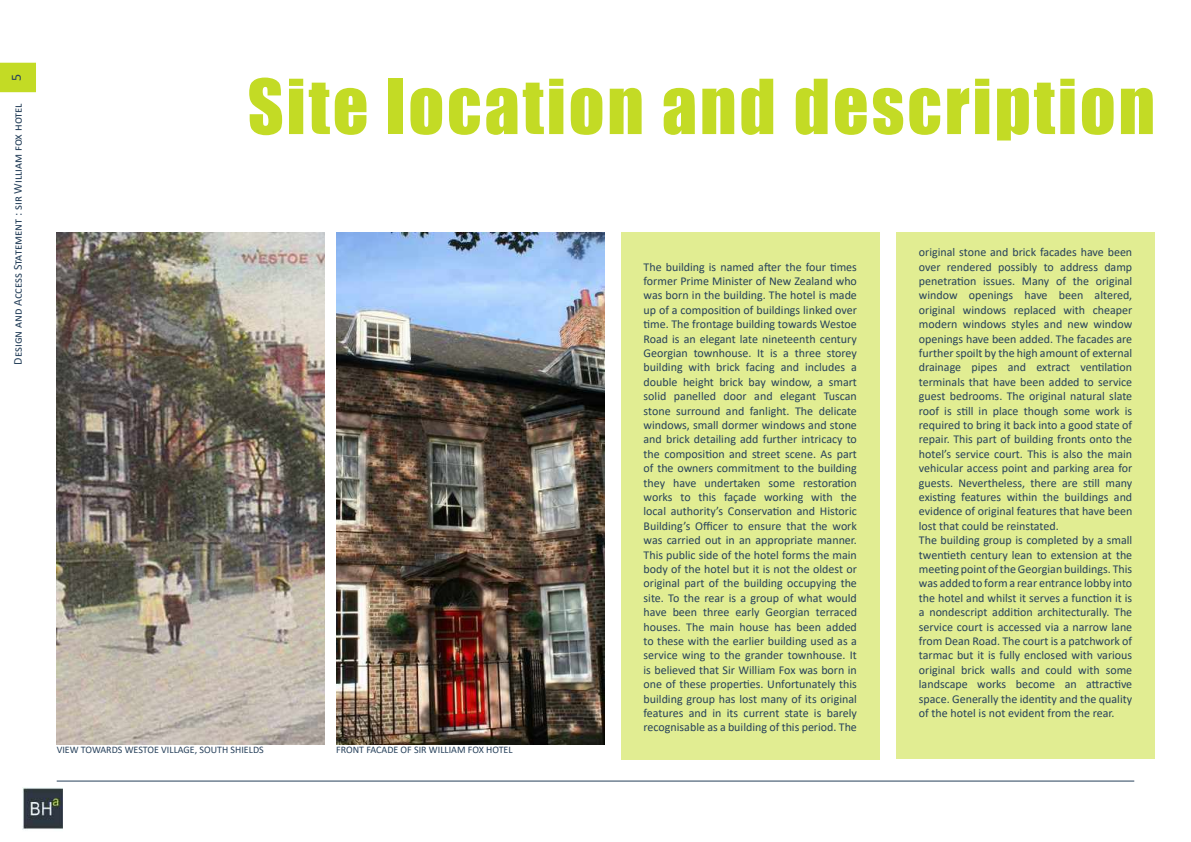
<style>
.page{position:relative;width:1191px;height:842px;background:#fff}
.page>*{position:absolute;margin:0;border:0;box-sizing:border-box;transform-origin:0 0}
.t1{font:70px "Impact";letter-spacing:.04em;color:#c3db25}
.t2{font:14px "Calibri";color:#27415b}
.t3{font:12px/14.4px "Calibri";color:#27415b;text-align:justify}
.t4{font:10px "Calibri";color:#27415b}
</style>
<div class="page">
<hr style="left:57px;top:781px;width:1077px;height:1px;background:#27415b">
<div style="left:0;top:63px;width:36px;height:29px;background:#c3db25"></div>
<img style="left:23px;top:788px;width:39px;height:42px">
<div style="left:621px;top:232px;width:258px;height:527px;background:#e1ed92"></div>
<img style="left:336px;top:232px;width:268px;height:513px">
<img style="left:57px;top:232px;width:268px;height:513px">
<div style="left:896px;top:232px;width:259px;height:527px;background:#e1ed92"></div>
<p class="t2" style="left:6px;top:81px;width:9px;rotate:-90deg">5</p>
<p class="t3" style="left:10px;top:365px;width:263px;rotate:-90deg">Design and Access Statement : sir William fox hotel</p>
<h1 class="t1" style="left:247px;top:52px;width:909px">Site location and description</h1>
<p class="t4" style="left:57px;top:743px;width:208px">VIEW TOWARDS WESTOE VILLAGE, SOUTH SHIELDS</p>
<p class="t4" style="left:336px;top:743px;width:178px">FRONT FACADE OF SIR WILLIAM FOX HOTEL</p>
<p class="t3" style="left:643px;top:259px;width:215px">The building is named after the four times former Prime Minister of New Zealand who was born in the building. The hotel is made up of a composition of buildings linked over time. The frontage building towards Westoe Road is an elegant late nineteenth century Georgian townhouse. It is a three storey building with brick facing and includes a double height brick bay window, a smart solid panelled door and elegant Tuscan stone surround and fanlight. The delicate windows, small dormer windows and stone and brick detailing add further intricacy to the composition and street scene. As part of the owners commitment to the building they have undertaken some restoration works to this façade working with the local authority’s Conservation and Historic Building’s Officer to ensure that the work was carried out in an appropriate manner.<br>This public side of the hotel forms the main body of the hotel but it is not the oldest or original part of the building occupying the site. To the rear is a group of what would have been three early Georgian terraced houses. The main house has been added to these with the earlier building used as a service wing to the grander townhouse. It is believed that Sir William Fox was born in one of these properties. Unfortunately this building group has lost many of its original features and in its current state is barely recognisable as a building of this period. The</p>
<p class="t3" style="left:919px;top:245px;width:215px;text-align:left">original stone and brick facades have been over rendered possibly to address damp penetration issues. Many of the original window openings have been altered, original windows replaced with cheaper modern windows styles and new window openings have been added. The facades are further spoilt by the high amount of external drainage pipes and extract ventilation terminals that have been added to service guest bedrooms. The original natural slate roof is still in place though some work is required to bring it back into a good state of repair. This part of building fronts onto the hotel’s service court. This is also the main vehicular access point and parking area for guests. Nevertheless, there are still many existing features within the buildings and evidence of original features that have been lost that could be reinstated.<br>The building group is completed by a small twentieth century lean to extension at the meeting point of the Georgian buildings. This was added to form a rear entrance lobby into the hotel and whilst it serves a function it is a nondescript addition architecturally. The service court is accessed via a narrow lane from Dean Road. The court is a patchwork of tarmac but it is fully enclosed with various original brick walls and could with some landscape works become an attractive space. Generally the identity and the quality of the hotel is not evident from the rear.</p>
</div>
